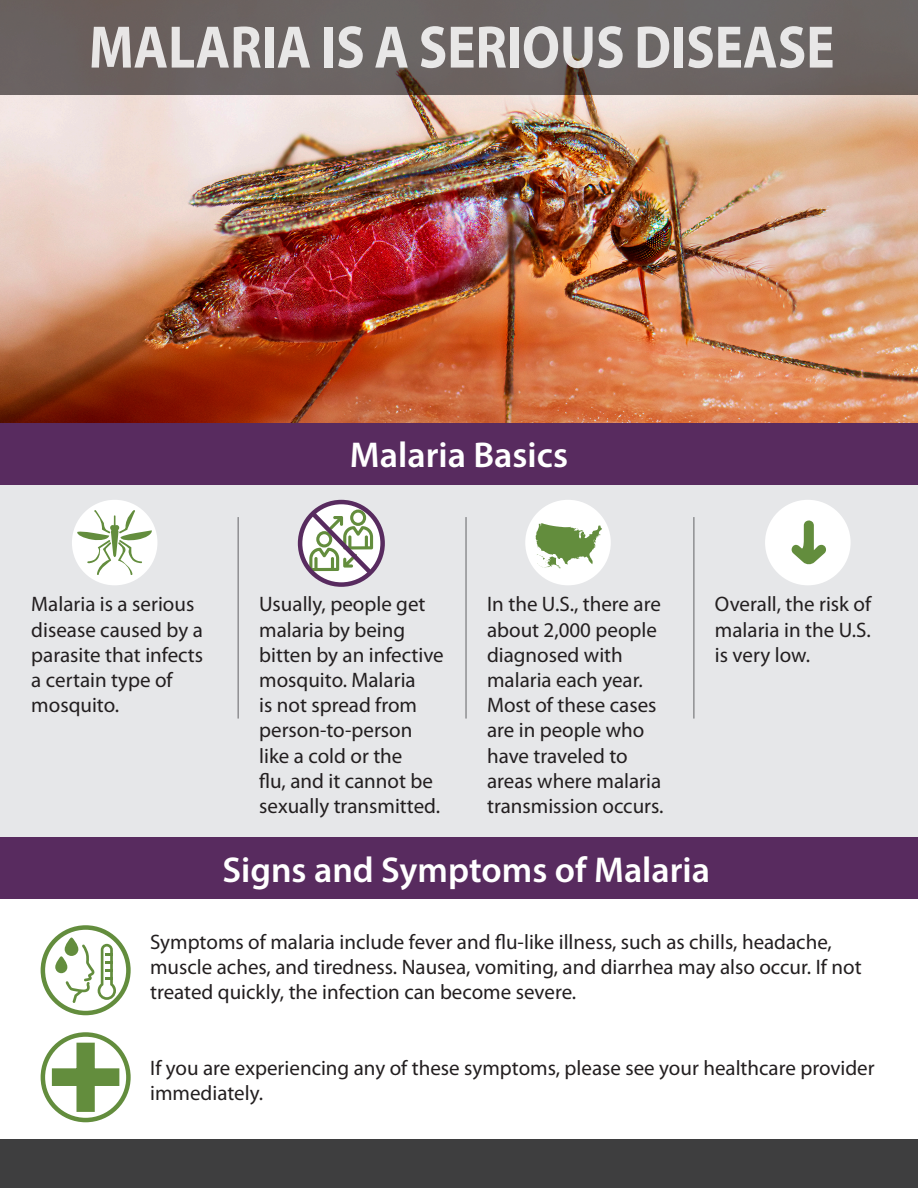
<style>
.page{position:relative;width:918px;height:1188px;background:#fff}
.page>*{position:absolute;margin:0;border:0;box-sizing:border-box;transform-origin:0 0}
.t1{font:700 60.45px "Myriad Pro";color:#fff;scale:.87 1}
.t2{font:600 36px "Myriad Pro";color:#fff}
.t3{font:21px/25.2px "Myriad Pro";color:#231f20}
</style>
<div class="page">
<div style="left:0;top:480px;width:918px;height:359px;background:#e6e7e9"></div>
<div style="left:0;top:1140px;width:918px;height:48px;background:#3e3e3f"></div>
<img style="left:0;top:95px;width:918px;height:328px">
<div style="left:0;top:0;width:918px;height:95px;background:#6b6463"></div>
<div style="left:0;top:423px;width:918px;height:61px;background:#582b5f"></div>
<hr style="left:238px;top:517px;width:1px;height:202px;background:#636366">
<hr style="left:466px;top:517px;width:1px;height:202px;background:#636366">
<hr style="left:694px;top:517px;width:1px;height:202px;background:#636366">
<div style="left:525px;top:500px;width:86px;height:85px;background:#fff;border-radius:50%"></div>
<svg style="left:536px;top:523px;width:66px;height:45px"></svg>
<div style="left:765px;top:500px;width:86px;height:85px;background:#fff;border-radius:50%"></div>
<svg style="left:791px;top:520px;width:35px;height:45px"></svg>
<svg style="left:298px;top:501px;width:86px;height:85px"></svg>
<div style="left:298px;top:500px;width:87px;height:87px;border:4px solid #582b5f;border-radius:50%"></div>
<svg style="left:307px;top:507px;width:69px;height:71px;background:#c3c6bc"></svg>
<div style="left:72px;top:500px;width:85px;height:85px;background:#fff;border-radius:50%"></div>
<svg style="left:77px;top:510px;width:75px;height:65px"></svg>
<svg style="left:43px;top:928px;width:85px;height:85px"></svg>
<div style="left:41px;top:925px;width:90px;height:90px;border:4px solid #638d3d;border-radius:50%"></div>
<svg style="left:55px;top:938px;width:61px;height:65px"></svg>
<svg style="left:43px;top:1035px;width:85px;height:85px"></svg>
<div style="left:41px;top:1032px;width:90px;height:90px;border:4px solid #638d3d;border-radius:50%"></div>
<svg style="left:50px;top:1040px;width:72px;height:74px"></svg>
<div style="left:0;top:838px;width:918px;height:61px;background:#582b5f"></div>
<h1 class="t1" style="left:89px;top:8px;width:859px">MALARIA IS A SERIOUS DISEASE</h1>
<p class="t2" style="left:350px;top:432px;width:220px">Malaria Basics</p>
<p class="t3" style="left:31px;top:592px;width:173px">Malaria is a serious disease caused by a parasite that infects a certain type of mosquito.</p>
<p class="t3" style="left:259px;top:592px;width:186px">Usually, people get malaria by being bitten by an infective mosquito. Malaria<br>is not spread from person-to-person like a cold or the<br>flu, and it cannot be sexually transmitted.</p>
<p class="t3" style="left:487px;top:592px;width:178px">In the U.S., there are about 2,000 people diagnosed with malaria each year.<br>Most of these cases are in people who have traveled to areas where malaria transmission occurs.</p>
<p class="t3" style="left:715px;top:592px;width:158px;text-align:justify">Overall, the risk of malaria in the U.S. is very low.</p>
<p class="t2" style="left:223px;top:847px;width:489px">Signs and Symptoms of Malaria</p>
<p class="t3" style="left:150px;top:929px;width:713px">Symptoms of malaria include fever and flu-like illness, such as chills, headache, muscle aches, and tiredness. Nausea, vomiting, and diarrhea may also occur. If not treated quickly, the infection can become severe.</p>
<p class="t3" style="left:150px;top:1055px;width:726px">If you are experiencing any of these symptoms, please see your healthcare provider immediately.</p>
</div>
